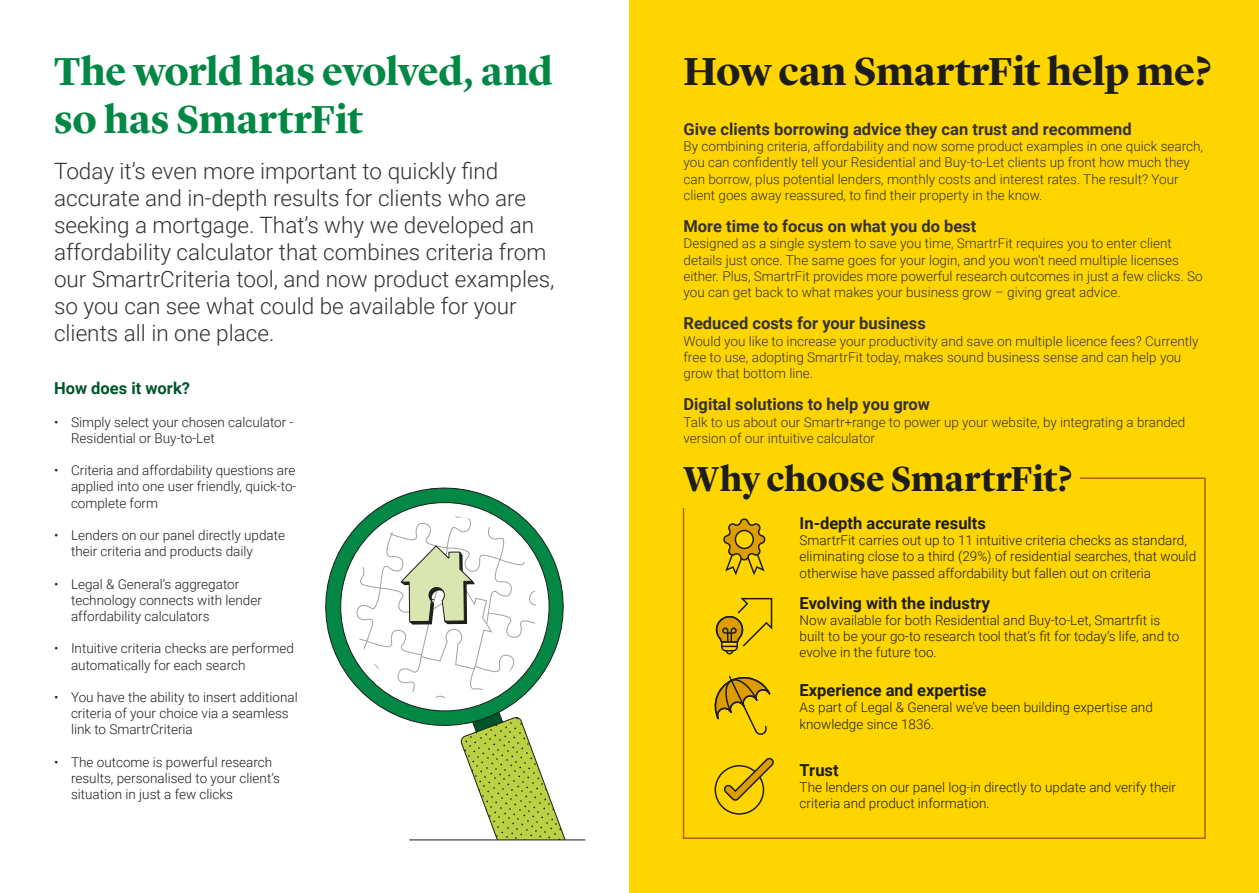
<style>
.page{position:relative;width:1259px;height:893px;background:#fff}
.page>*{position:absolute;margin:0;border:0;box-sizing:border-box;transform-origin:0 0}
.t1{font:700 40.5px/48.6px "Lyon Display";letter-spacing:-.01em;color:#028844}
.t2{font:700 40.5px "Lyon Display";letter-spacing:-.005em;color:#1d1e1c}
.t3{font:700 36px "Lyon Display";letter-spacing:-.005em;color:#1d1e1c}
.t4{font:300 22.5px/27px "Roboto";color:#343234}
.t5{font:700 16.5px "Roboto";color:#343234}
.t6{font:700 16.5px "Roboto";color:#1d1e1c}
.t7{font:700 16.5px "Roboto";color:#005629}
.t8{font:300 13.5px/16.2px "Roboto";color:#1d1e1c}
.t9{font:300 13.5px/16.2px "Roboto";color:#343234}
</style>
<div class="page">
<svg style="left:327px;top:489px;width:194px;height:179px"></svg>
<svg style="left:342px;top:515px;width:224px;height:326px"></svg>
<hr style="left:409px;top:839px;width:176px;height:1px;background:#1e1e1c">
<div style="left:629px;top:0;width:630px;height:893px;background:#ffd500"></div>
<div style="left:683px;top:477px;width:522px;height:362px;border:2px solid #b65f17"></div>
<div style="left:675px;top:455px;width:405px;height:53px;background:#ffd500"></div>
<svg style="left:723px;top:518px;width:42px;height:57px"></svg>
<div style="left:735px;top:530px;width:18px;height:18px;background:#ffd500;border-radius:50%"></div>
<div style="left:734px;top:530px;width:20px;height:19px;border:2px solid #1d1e1c;border-radius:50%"></div>
<svg style="left:714px;top:757px;width:60px;height:58px"></svg>
<svg style="left:716px;top:597px;width:57px;height:58px"></svg>
<svg style="left:714px;top:676px;width:57px;height:59px"></svg>
<h1 class="t1" style="left:54px;top:44px;width:500px">The world has evolved, and so has SmartrFit</h1>
<p class="t4" style="left:54px;top:156px;width:502px">Today it’s even more important to quickly find accurate and in-depth results for clients who are seeking a mortgage. That’s why we developed an affordability calculator that combines criteria from our SmartrCriteria tool, and now product examples, so you can see what could be available for your clients all in one place.</p>
<p class="t7" style="left:54px;top:377px;width:137px">How does it work?</p>
<p class="t8" style="left:71px;top:413px;width:224px;text-indent:-17px">• Simply select your chosen calculator -<br>Residential or Buy-to-Let</p>
<p class="t8" style="left:71px;top:462px;width:227px;text-align:justify;text-indent:-17px">• Criteria and affordability questions are applied into one user friendly, quick-to&shy;complete form</p>
<p class="t8" style="left:71px;top:527px;width:215px;text-indent:-17px">• Lenders on our panel directly update their criteria and products daily</p>
<p class="t8" style="left:71px;top:575px;width:192px;text-indent:-17px">• Legal &amp; General’s aggregator technology connects with lender affordability calculators</p>
<p class="t8" style="left:71px;top:640px;width:224px;text-indent:-17px">• Intuitive criteria checks are performed automatically for each search</p>
<p class="t8" style="left:71px;top:689px;width:228px;text-indent:-17px">• You have the ability to insert additional criteria of your choice via a seamless link to SmartrCriteria</p>
<p class="t8" style="left:71px;top:753px;width:210px;text-indent:-17px">• The outcome is powerful research results, personalised to your client’s situation in just a few clicks</p>
<h1 class="t2" style="left:683px;top:41px;width:530px">How can SmartrFit help me?</h1>
<p class="t5" style="left:683px;top:118px;width:450px">Give clients borrowing advice they can trust and recommend</p>
<p class="t9" style="left:683px;top:138px;width:521px">By combining criteria, affordability and now some product examples in one quick search, you can confidently tell your Residential and Buy-to-Let clients up front how much they can borrow, plus potential lenders, monthly costs and interest rates. The result? Your client goes away reassured, to find their property in the know.</p>
<p class="t5" style="left:683px;top:215px;width:294px">More time to focus on what you do best</p>
<p class="t9" style="left:683px;top:235px;width:521px">Designed as a single system to save you time, SmartrFit requires you to enter client details just once. The same goes for your login, and you won’t need multiple licenses either. Plus, SmartrFit provides more powerful research outcomes in just a few clicks. So you can get back to what makes your business grow – giving great advice.</p>
<p class="t5" style="left:683px;top:312px;width:244px">Reduced costs for your business</p>
<p class="t9" style="left:683px;top:332px;width:516px">Would you like to increase your productivity and save on multiple licence fees? Currently free to use, adopting SmartrFit today, makes sound business sense and can help you grow that bottom line.</p>
<p class="t5" style="left:683px;top:393px;width:248px">Digital solutions to help you grow</p>
<p class="t9" style="left:683px;top:413px;width:503px">Talk to us about our Smartr+range to power up your website, by integrating a branded version of our intuitive calculator</p>
<h2 class="t3" style="left:683px;top:452px;width:390px">Why choose SmartrFit?</h2>
<p class="t6" style="left:799px;top:512px;width:188px">In-depth accurate results</p>
<p class="t8" style="left:799px;top:532px;width:398px">SmartrFit carries out up to 11 intuitive criteria checks as standard, eliminating close to a third (29%) of residential searches, that would otherwise have passed affordability but fallen out on criteria</p>
<p class="t6" style="left:799px;top:591px;width:192px">Evolving with the industry</p>
<p class="t8" style="left:799px;top:611px;width:381px">Now available for both Residential and Buy-to-Let, Smartrfit is built to be your go-to research tool that’s fit for today’s life, and to evolve in the future too.</p>
<p class="t6" style="left:799px;top:679px;width:188px">Experience and expertise</p>
<p class="t8" style="left:799px;top:699px;width:355px">As part of Legal &amp; General we’ve been building expertise and knowledge since 1836.</p>
<p class="t6" style="left:799px;top:758px;width:41px">Trust</p>
<p class="t8" style="left:799px;top:778px;width:378px">The lenders on our panel log-in directly to update and verify their criteria and product information.</p>
</div>
